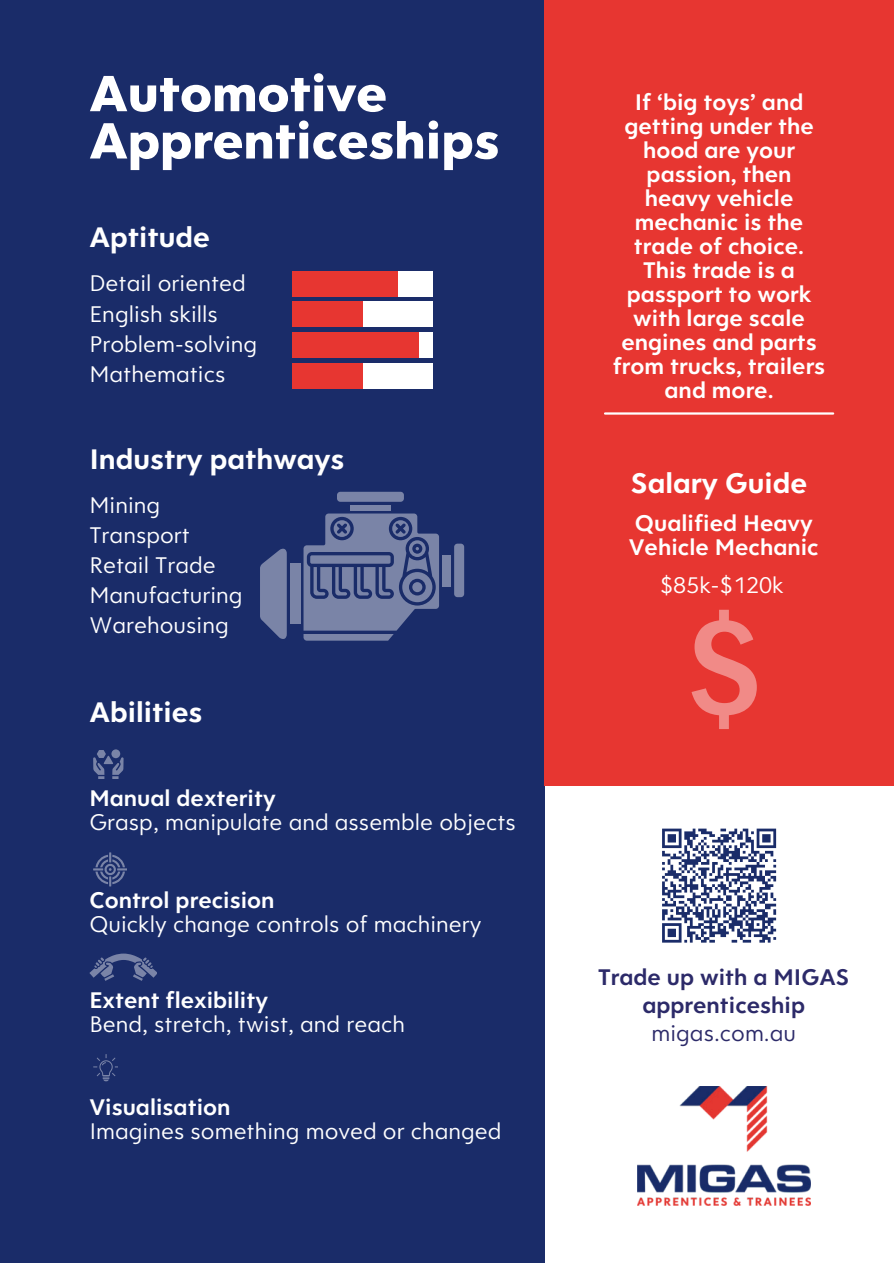
<style>
.page{position:relative;width:894px;height:1263px;background:#fff}
.page>*{position:absolute;margin:0;border:0;box-sizing:border-box;transform-origin:0 0}
.t1{font:54px/47.4px "Clarika Pro Geo Hvy";color:#fff}
.t2{font:700 30px "Clarika Pro Geo";color:#fff}
.t3{font:24px/24px "Clarika Pro Geo Dm";color:#fff}
.t4{font:24px/30px "Clarika Pro Geo";color:#fff}
.t5{font:24px/27.9px "Clarika Pro Geo Dm";color:#2c2a69;text-align:center}
.t6{font:24px "Clarika Pro Geo";color:#2c2a69}
</style>
<div class="page">
<div style="left:0;top:0;width:544px;height:1262px;background:#1a2c69"></div>
<div style="left:544px;top:0;width:349px;height:785px;background:#e73631"></div>
<div style="left:292px;top:271px;width:140px;height:25px;background:#fff"></div>
<div style="left:292px;top:271px;width:105px;height:25px;background:#e73631"></div>
<div style="left:292px;top:301px;width:140px;height:25px;background:#fff"></div>
<div style="left:292px;top:301px;width:70px;height:25px;background:#e73631"></div>
<div style="left:292px;top:332px;width:140px;height:25px;background:#fff"></div>
<div style="left:292px;top:332px;width:126px;height:25px;background:#e73631"></div>
<div style="left:292px;top:363px;width:140px;height:25px;background:#fff"></div>
<div style="left:292px;top:363px;width:70px;height:25px;background:#e73631"></div>
<svg style="left:93px;top:1054px;width:25px;height:26px"></svg>
<svg style="left:691px;top:609px;width:65px;height:120px"></svg>
<hr style="left:605px;top:412px;width:227px;height:2px;background:#fff">
<svg style="left:93px;top:852px;width:34px;height:34px"></svg>
<img style="left:637px;top:1086px;width:173px;height:119px">
<svg style="left:93px;top:750px;width:30px;height:28px"></svg>
<div style="left:350px;top:505px;width:40px;height:5px;background:#7a84a7"></div>
<div style="left:337px;top:491px;width:67px;height:11px;background:#7a84a7;border-radius:3px"></div>
<svg style="left:260px;top:548px;width:27px;height:91px"></svg>
<div style="left:290px;top:563px;width:10px;height:61px;background:#7a84a7"></div>
<div style="left:442px;top:555px;width:8px;height:32px;background:#7a84a7"></div>
<div style="left:454px;top:543px;width:10px;height:54px;background:#7a84a7;border-radius:3px"></div>
<svg style="left:303px;top:513px;width:136px;height:127px"></svg>
<svg style="left:89px;top:953px;width:68px;height:27px"></svg>
<svg style="left:662px;top:828px;width:115px;height:115px"></svg>
<h1 class="t1" style="left:89px;top:67px;width:411px">Automotive<br>Apprenticeships</h1>
<p class="t2" style="left:89px;top:218px;width:122px">Aptitude</p>
<p class="t4" style="left:89px;top:268px;width:169px">Detail oriented<br>English skills<br>Problem-solving<br>Mathematics</p>
<p class="t2" style="left:89px;top:439px;width:256px">Industry pathways</p>
<p class="t4" style="left:89px;top:489px;width:155px">Mining<br>Transport<br>Retail Trade<br>Manufacturing<br>Warehousing</p>
<p class="t2" style="left:89px;top:692px;width:115px">Abilities</p>
<p class="t3" style="left:89px;top:785px;width:188px">Manual dexterity</p>
<p class="t4" style="left:89px;top:807px;width:428px">Grasp, manipulate and assemble objects</p>
<p class="t3" style="left:89px;top:886px;width:187px">Control precision</p>
<p class="t4" style="left:89px;top:908px;width:393px">Quickly change controls of machinery</p>
<p class="t3" style="left:89px;top:987px;width:180px">Extent flexibility</p>
<p class="t4" style="left:89px;top:1008px;width:317px">Bend, stretch, twist, and reach</p>
<p class="t3" style="left:89px;top:1094px;width:143px">Visualisation</p>
<p class="t4" style="left:89px;top:1115px;width:413px">Imagines something moved or changed</p>
<p class="t3" style="left:612px;top:89px;width:214px;text-align:center">If ‘big toys’ and getting under the hood are your passion, then heavy vehicle mechanic is the trade of choice.<br>This trade is a passport to work with large scale engines and parts from trucks, trailers and more.</p>
<p class="t2" style="left:630px;top:464px;width:178px">Salary Guide</p>
<p class="t3" style="left:628px;top:510px;width:191px">Qualified Heavy<br>Vehicle Mechanic</p>
<p class="t4" style="left:659px;top:569px;width:125px">$85k-$120k</p>
<p class="t5" style="left:598px;top:962px;width:253px">Trade up with a MIGAS apprenticeship</p>
<p class="t6" style="left:651px;top:1018px;width:146px">migas.com.au</p>
</div>
